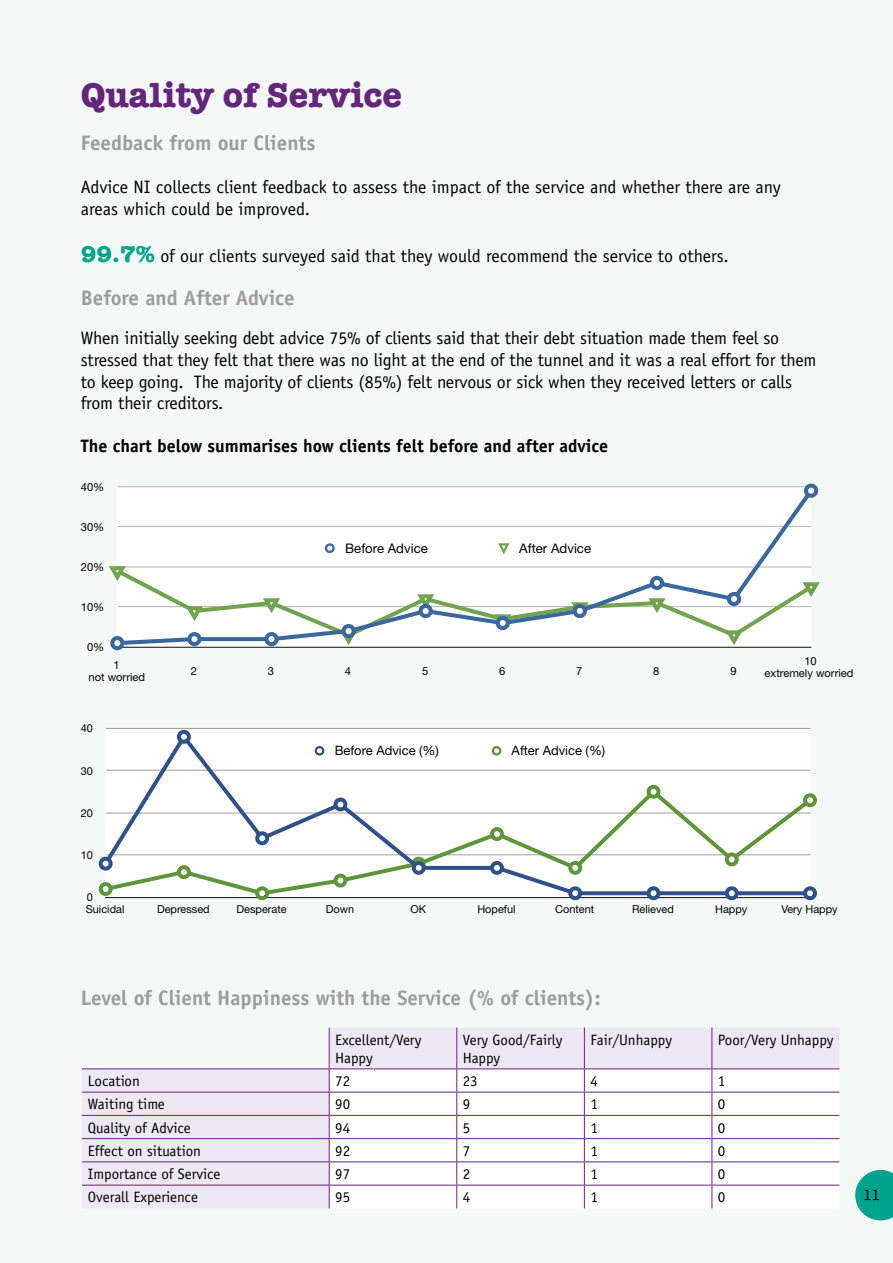
<style>
.page{position:relative;width:893px;height:1263px;background:#f4f9f8}
.page>*{position:absolute;margin:0;border:0;box-sizing:border-box;transform-origin:0 0}
.t1{font:700 36px "American Typewriter";color:#64257d}
.t2{font:700 21px "Officina Sans";color:#9d9d9c}
.t3{font:18px/21.6px "Officina Sans";letter-spacing:-.01em;color:#000}
.t4{font:700 18px "Officina Sans";color:#000}
.t5{font:15px/18px "Officina Sans";color:#000}
.t6{font:15px "American Typewriter";color:#000}
.t7{font:13.2px "Helvetica Neue";color:#000}
.t8{font:12.9px "Helvetica Neue";color:#000}
.t9{font:11.1px/12.1px "Helvetica Neue";color:#000;text-align:center}
.t10{font:10.95px "Helvetica Neue";color:#000}
.s1{font-family:"American Typewriter";font-weight:700;font-size:24px;color:#00a48d}
</style>
<div class="page">
<svg style="left:855px;top:1170px;width:38px;height:50px;background:#26b19d"></svg>
<svg style="left:82px;top:1027px;width:757px;height:181px;fill:#ede8f3"></svg>
<div style="left:330px;top:1069px;width:509px;height:139px;background:#fff"></div>
<hr style="left:329px;top:1027px;width:1px;height:41px;background:#64257d">
<hr style="left:456px;top:1027px;width:1px;height:41px;background:#64257d">
<hr style="left:584px;top:1027px;width:1px;height:41px;background:#64257d">
<hr style="left:712px;top:1027px;width:1px;height:41px;background:#64257d">
<hr style="left:82px;top:1068px;width:247px;height:1px;background:#64257d">
<hr style="left:329px;top:1068px;width:128px;height:1px;background:#64257d">
<hr style="left:457px;top:1068px;width:127px;height:1px;background:#64257d">
<hr style="left:584px;top:1068px;width:128px;height:1px;background:#64257d">
<hr style="left:712px;top:1068px;width:127px;height:1px;background:#64257d">
<hr style="left:82px;top:1092px;width:247px;height:1px;background:#64257d">
<hr style="left:329px;top:1092px;width:128px;height:1px;background:#64257d">
<hr style="left:457px;top:1092px;width:127px;height:1px;background:#64257d">
<hr style="left:584px;top:1092px;width:128px;height:1px;background:#64257d">
<hr style="left:712px;top:1092px;width:127px;height:1px;background:#64257d">
<hr style="left:82px;top:1115px;width:247px;height:1px;background:#64257d">
<hr style="left:329px;top:1115px;width:128px;height:1px;background:#64257d">
<hr style="left:457px;top:1115px;width:127px;height:1px;background:#64257d">
<hr style="left:584px;top:1115px;width:128px;height:1px;background:#64257d">
<hr style="left:712px;top:1115px;width:127px;height:1px;background:#64257d">
<hr style="left:82px;top:1138px;width:247px;height:1px;background:#64257d">
<hr style="left:329px;top:1138px;width:128px;height:1px;background:#64257d">
<hr style="left:457px;top:1138px;width:127px;height:1px;background:#64257d">
<hr style="left:584px;top:1138px;width:128px;height:1px;background:#64257d">
<hr style="left:712px;top:1138px;width:127px;height:1px;background:#64257d">
<hr style="left:82px;top:1161px;width:247px;height:1px;background:#64257d">
<hr style="left:329px;top:1161px;width:128px;height:1px;background:#64257d">
<hr style="left:457px;top:1161px;width:127px;height:1px;background:#64257d">
<hr style="left:584px;top:1161px;width:128px;height:1px;background:#64257d">
<hr style="left:712px;top:1161px;width:127px;height:1px;background:#64257d">
<hr style="left:82px;top:1185px;width:247px;height:1px;background:#64257d">
<hr style="left:329px;top:1185px;width:128px;height:1px;background:#64257d">
<svg style="left:329px;top:1069px;width:1px;height:139px"></svg>
<hr style="left:457px;top:1185px;width:127px;height:1px;background:#64257d">
<svg style="left:456px;top:1069px;width:1px;height:139px"></svg>
<hr style="left:584px;top:1185px;width:128px;height:1px;background:#64257d">
<svg style="left:584px;top:1069px;width:1px;height:139px"></svg>
<hr style="left:712px;top:1185px;width:127px;height:1px;background:#64257d">
<svg style="left:712px;top:1069px;width:1px;height:139px"></svg>
<hr style="left:117px;top:647px;width:694px;height:1px;background:#12100b">
<svg style="left:109px;top:566px;width:4px;height:8px"></svg>
<svg style="left:723px;top:647px;width:23px;height:1px"></svg>
<svg style="left:113px;top:486px;width:704px;height:161px"></svg>
<svg style="left:110px;top:632px;width:17px;height:19px"></svg>
<svg style="left:183px;top:603px;width:24px;height:45px"></svg>
<svg style="left:260px;top:628px;width:21px;height:20px"></svg>
<svg style="left:337px;top:620px;width:24px;height:28px"></svg>
<svg style="left:414px;top:591px;width:24px;height:31px"></svg>
<svg style="left:491px;top:611px;width:24px;height:23px"></svg>
<svg style="left:568px;top:599px;width:24px;height:23px"></svg>
<svg style="left:646px;top:572px;width:23px;height:45px"></svg>
<svg style="left:723px;top:588px;width:20px;height:22px"></svg>
<svg style="left:800px;top:483px;width:19px;height:19px"></svg>
<svg style="left:322px;top:541px;width:14px;height:14px"></svg>
<svg style="left:497px;top:541px;width:14px;height:16px"></svg>
<hr style="left:106px;top:728px;width:704px;height:1px;background:#a3a09e">
<hr style="left:105px;top:897px;width:705px;height:1px;background:#12100b">
<svg style="left:251px;top:897px;width:20px;height:4px"></svg>
<svg style="left:814px;top:794px;width:3px;height:12px"></svg>
<svg style="left:105px;top:730px;width:709px;height:167px"></svg>
<svg style="left:98px;top:852px;width:17px;height:47px"></svg>
<svg style="left:173px;top:729px;width:20px;height:19px"></svg>
<svg style="left:251px;top:827px;width:20px;height:22px"></svg>
<svg style="left:329px;top:793px;width:21px;height:22px"></svg>
<svg style="left:408px;top:852px;width:20px;height:27px"></svg>
<svg style="left:486px;top:857px;width:20px;height:22px"></svg>
<svg style="left:564px;top:857px;width:20px;height:44px"></svg>
<svg style="left:642px;top:882px;width:21px;height:19px"></svg>
<svg style="left:721px;top:882px;width:20px;height:19px"></svg>
<svg style="left:799px;top:882px;width:18px;height:19px"></svg>
<svg style="left:312px;top:744px;width:13px;height:14px"></svg>
<svg style="left:489px;top:744px;width:13px;height:14px"></svg>
<h1 class="t1" style="left:81px;top:73px;width:323px">Quality of Service</h1>
<p class="t2" style="left:81px;top:130px;width:236px">Feedback from our Clients</p>
<p class="t3" style="left:81px;top:176px;width:701px">Advice NI collects client feedback to assess the impact of the service and whether there are any areas which could be improved.</p>
<p class="t3" style="left:81px;top:245px;width:650px"><span class="s1">99.7%</span> of our clients surveyed said that they would recommend the service to others.</p>
<p class="t2" style="left:81px;top:285px;width:215px">Before and After Advice</p>
<p class="t3" style="left:81px;top:328px;width:737px">When initially seeking debt advice 75% of clients said that their debt situation made them feel so stressed that they felt that there was no light at the end of the tunnel and it was a real effort for them to keep going. The majority of clients (85%) felt nervous or sick when they received letters or calls from their creditors.</p>
<p class="t4" style="left:81px;top:435px;width:529px">The chart below summarises how clients felt before and after advice</p>
<p class="t9" style="left:81px;top:481px;width:25px">40%</p>
<p class="t9" style="left:81px;top:521px;width:25px">30%</p>
<p class="t9" style="left:81px;top:562px;width:25px">20%</p>
<p class="t9" style="left:81px;top:602px;width:25px">10%</p>
<p class="t9" style="left:87px;top:642px;width:19px">0%</p>
<p class="t7" style="left:345px;top:538px;width:84px">Before Advice</p>
<p class="t7" style="left:519px;top:538px;width:73px">After Advice</p>
<p class="t9" style="left:89px;top:660px;width:58px">1<br>not worried</p>
<p class="t9" style="left:191px;top:666px;width:8px">2</p>
<p class="t9" style="left:268px;top:666px;width:8px">3</p>
<p class="t9" style="left:345px;top:666px;width:8px">4</p>
<p class="t9" style="left:422px;top:666px;width:8px">5</p>
<p class="t9" style="left:499px;top:666px;width:8px">6</p>
<p class="t9" style="left:576px;top:666px;width:8px">7</p>
<p class="t9" style="left:653px;top:666px;width:8px">8</p>
<p class="t9" style="left:730px;top:666px;width:8px">9</p>
<p class="t9" style="left:764px;top:656px;width:90px">10<br>extremely worried</p>
<p class="t10" style="left:81px;top:720px;width:14px">40</p>
<p class="t10" style="left:81px;top:763px;width:14px">30</p>
<p class="t10" style="left:81px;top:805px;width:14px">20</p>
<p class="t10" style="left:81px;top:847px;width:14px">10</p>
<p class="t10" style="left:87px;top:890px;width:8px">0</p>
<p class="t8" style="left:335px;top:741px;width:106px">Before Advice (%)</p>
<p class="t8" style="left:512px;top:741px;width:95px">After Advice (%)</p>
<p class="t10" style="left:86px;top:901px;width:40px">Suicidal</p>
<p class="t10" style="left:157px;top:901px;width:54px">Depressed</p>
<p class="t10" style="left:237px;top:901px;width:52px">Desperate</p>
<p class="t10" style="left:326px;top:901px;width:30px">Down</p>
<p class="t10" style="left:410px;top:901px;width:17px">OK</p>
<p class="t10" style="left:477px;top:901px;width:40px">Hopeful</p>
<p class="t10" style="left:555px;top:901px;width:41px">Content</p>
<p class="t10" style="left:632px;top:901px;width:43px">Relieved</p>
<p class="t10" style="left:715px;top:901px;width:34px">Happy</p>
<p class="t10" style="left:781px;top:901px;width:58px">Very Happy</p>
<p class="t2" style="left:81px;top:985px;width:521px">Level of Client Happiness with the Service (% of clients):</p>
<p class="t5" style="left:335px;top:1031px;width:88px">Excellent/Very<br>Happy</p>
<p class="t5" style="left:463px;top:1031px;width:101px">Very Good/Fairly<br>Happy</p>
<p class="t5" style="left:590px;top:1031px;width:83px">Fair/Unhappy</p>
<p class="t5" style="left:718px;top:1031px;width:117px">Poor/Very Unhappy</p>
<p class="t5" style="left:88px;top:1072px;width:53px">Location</p>
<p class="t5" style="left:335px;top:1072px;width:16px">72</p>
<p class="t5" style="left:463px;top:1072px;width:16px">23</p>
<p class="t5" style="left:590px;top:1072px;width:9px">4</p>
<p class="t5" style="left:718px;top:1072px;width:9px">1</p>
<p class="t5" style="left:88px;top:1095px;width:79px">Waiting time</p>
<p class="t5" style="left:335px;top:1095px;width:16px">90</p>
<p class="t5" style="left:463px;top:1095px;width:9px">9</p>
<p class="t5" style="left:590px;top:1095px;width:9px">1</p>
<p class="t5" style="left:718px;top:1095px;width:9px">0</p>
<p class="t5" style="left:88px;top:1118px;width:104px">Quality of Advice</p>
<p class="t5" style="left:335px;top:1118px;width:16px">94</p>
<p class="t5" style="left:463px;top:1118px;width:9px">5</p>
<p class="t5" style="left:590px;top:1118px;width:9px">1</p>
<p class="t5" style="left:718px;top:1118px;width:9px">0</p>
<p class="t5" style="left:88px;top:1142px;width:115px">Effect on situation</p>
<p class="t5" style="left:335px;top:1142px;width:16px">92</p>
<p class="t5" style="left:463px;top:1142px;width:9px">7</p>
<p class="t5" style="left:590px;top:1142px;width:9px">1</p>
<p class="t5" style="left:718px;top:1142px;width:9px">0</p>
<p class="t5" style="left:88px;top:1165px;width:134px">Importance of Service</p>
<p class="t5" style="left:335px;top:1165px;width:16px">97</p>
<p class="t5" style="left:463px;top:1165px;width:9px">2</p>
<p class="t5" style="left:590px;top:1165px;width:9px">1</p>
<p class="t5" style="left:718px;top:1165px;width:9px">0</p>
<p class="t5" style="left:88px;top:1188px;width:112px">Overall Experience</p>
<p class="t5" style="left:335px;top:1188px;width:16px">95</p>
<p class="t5" style="left:463px;top:1188px;width:9px">4</p>
<p class="t5" style="left:590px;top:1188px;width:9px">1</p>
<p class="t5" style="left:718px;top:1188px;width:9px">0</p>
<p class="t6" style="left:863px;top:1187px;width:19px">11</p>
</div>
